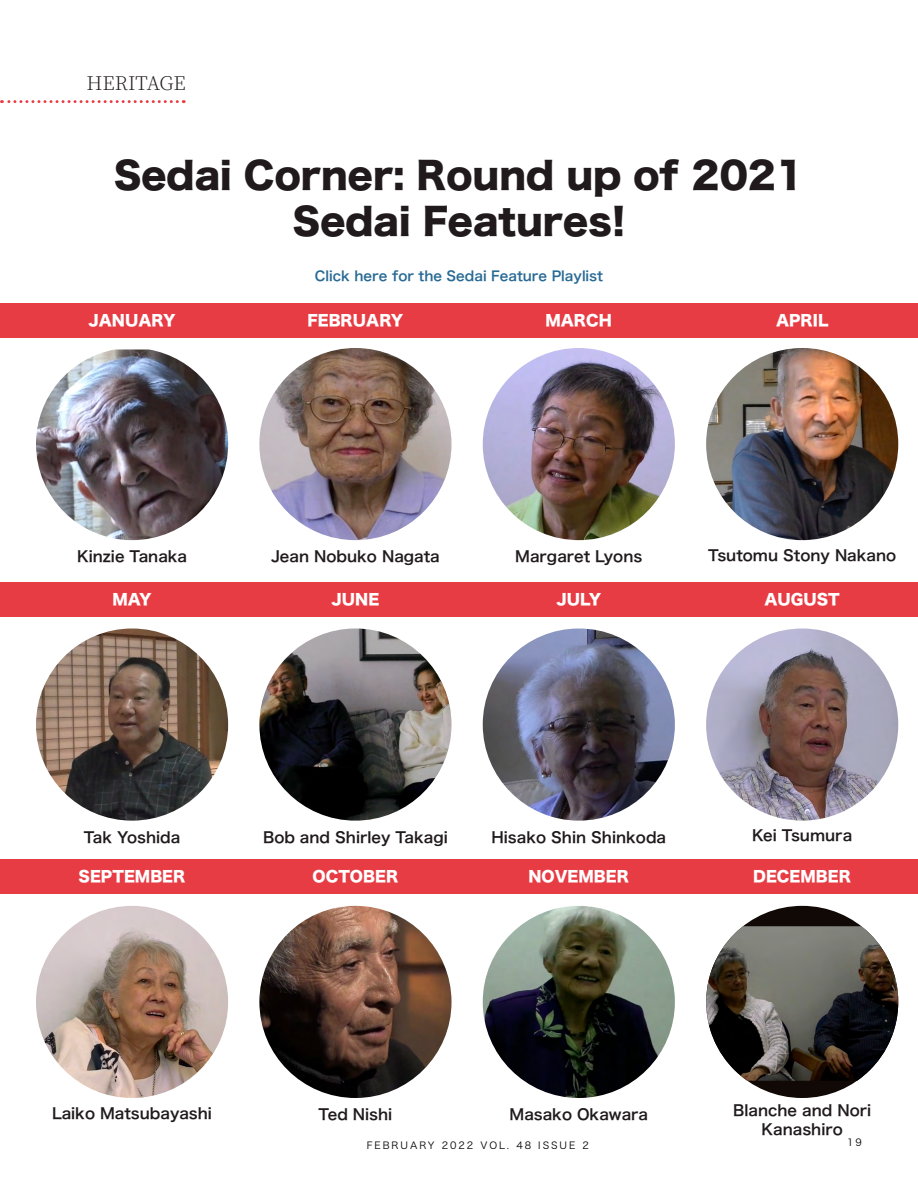
<style>
.page{position:relative;width:918px;height:1188px;background:#fff}
.page>*{position:absolute;margin:0;border:0;box-sizing:border-box;transform-origin:0 0}
.Page_Header__Center{font:36.45px/45.3px "Hira Kaku Std W8";color:#201a1c;text-align:center}
.Feature_-_Above_Line{font:200 18.9px "Source Han Serif";color:#201a1c}
.Paragraph{font:15px/19.5px "Hira Kaku Pro W6";color:#201a1c;text-align:center}
.Section_Header_-_Lef{font:15px "Hira Kaku Std W8";color:#fff}
.Paragraph-2{font:13.5px "Hira Kaku Pro W6";color:#286a94}
.t1{font:9.75px "Hira Kaku Pro W3";letter-spacing:.2em;color:#000}
</style>
<div class="page">
<svg style="left:1px;top:100px;width:176px;height:3px"></svg>
<img style="left:36px;top:628px;width:192px;height:193px;border-radius:96px">
<img style="left:36px;top:906px;width:192px;height:192px;border-radius:96px">
<img style="left:259px;top:348px;width:193px;height:192px;border-radius:96px">
<img style="left:36px;top:350px;width:192px;height:190px">
<img style="left:259px;top:628px;width:193px;height:193px;border-radius:96px">
<img style="left:259px;top:906px;width:193px;height:192px;border-radius:96px">
<img style="left:483px;top:348px;width:192px;height:192px;border-radius:96px">
<img style="left:483px;top:628px;width:192px;height:193px;border-radius:96px">
<img style="left:483px;top:906px;width:192px;height:192px;border-radius:96px">
<img style="left:706px;top:348px;width:192px;height:192px;border-radius:96px">
<img style="left:706px;top:628px;width:192px;height:193px;border-radius:96px">
<div style="left:706px;top:906px;width:192px;height:192px;background:#100905;border-radius:50%"></div>
<img style="left:706px;top:926px;width:192px;height:155px">
<div style="left:0;top:303px;width:918px;height:35px;background:#e83c44"></div>
<div style="left:0;top:582px;width:918px;height:35px;background:#e83c44"></div>
<div style="left:0;top:860px;width:918px;height:34px;background:#e83c44"></div>
<p class="Feature_-_Above_Line" style="left:86px;top:72px;width:101px">HERITAGE</p>
<p class="Page_Header__Center" style="left:114px;top:154px;width:692px">Sedai Corner: Round up of 2021<br>Sedai Features!</p>
<p class="Paragraph-2" style="left:315px;top:263px;width:290px">Click here for the Sedai Feature Playlist</p>
<p class="Section_Header_-_Lef" style="left:89px;top:312px;width:88px">JANUARY</p>
<p class="Section_Header_-_Lef" style="left:546px;top:312px;width:68px">MARCH</p>
<p class="Section_Header_-_Lef" style="left:307px;top:312px;width:97px">FEBRUARY</p>
<p class="Section_Header_-_Lef" style="left:776px;top:312px;width:54px">APRIL</p>
<p class="Paragraph" style="left:77px;top:546px;width:112px">Kinzie Tanaka</p>
<p class="Section_Header_-_Lef" style="left:112px;top:591px;width:41px">MAY</p>
<p class="Paragraph" style="left:271px;top:546px;width:170px">Jean Nobuko Nagata</p>
<p class="Section_Header_-_Lef" style="left:332px;top:591px;width:49px">JUNE</p>
<p class="Paragraph" style="left:515px;top:546px;width:129px">Margaret Lyons</p>
<p class="Section_Header_-_Lef" style="left:556px;top:591px;width:46px">JULY</p>
<p class="Paragraph" style="left:708px;top:545px;width:190px">Tsutomu Stony Nakano</p>
<p class="Section_Header_-_Lef" style="left:765px;top:591px;width:77px">AUGUST</p>
<p class="Paragraph" style="left:84px;top:827px;width:98px">Tak Yoshida</p>
<p class="Section_Header_-_Lef" style="left:79px;top:868px;width:109px">SEPTEMBER</p>
<p class="Paragraph" style="left:263px;top:827px;width:186px">Bob and Shirley Takagi</p>
<p class="Section_Header_-_Lef" style="left:312px;top:868px;width:87px">OCTOBER</p>
<p class="Paragraph" style="left:492px;top:827px;width:176px">Hisako Shin Shinkoda</p>
<p class="Section_Header_-_Lef" style="left:528px;top:868px;width:102px">NOVEMBER</p>
<p class="Paragraph" style="left:752px;top:825px;width:101px">Kei Tsumura</p>
<p class="Section_Header_-_Lef" style="left:753px;top:868px;width:100px">DECEMBER</p>
<p class="Paragraph" style="left:52px;top:1103px;width:161px">Laiko Matsubayashi</p>
<p class="Paragraph" style="left:319px;top:1104px;width:75px">Ted Nishi</p>
<p class="Paragraph" style="left:510px;top:1104px;width:140px">Masako Okawara</p>
<p class="Paragraph" style="left:733px;top:1100px;width:140px">Blanche and Nori<br>Kanashiro</p>
<p class="t1" style="left:367px;top:1136px;width:224px">FEBRUARY 2022 VOL. 48 ISSUE 2</p>
<p class="t1" style="left:847px;top:1134px;width:16px">19</p>
</div>
